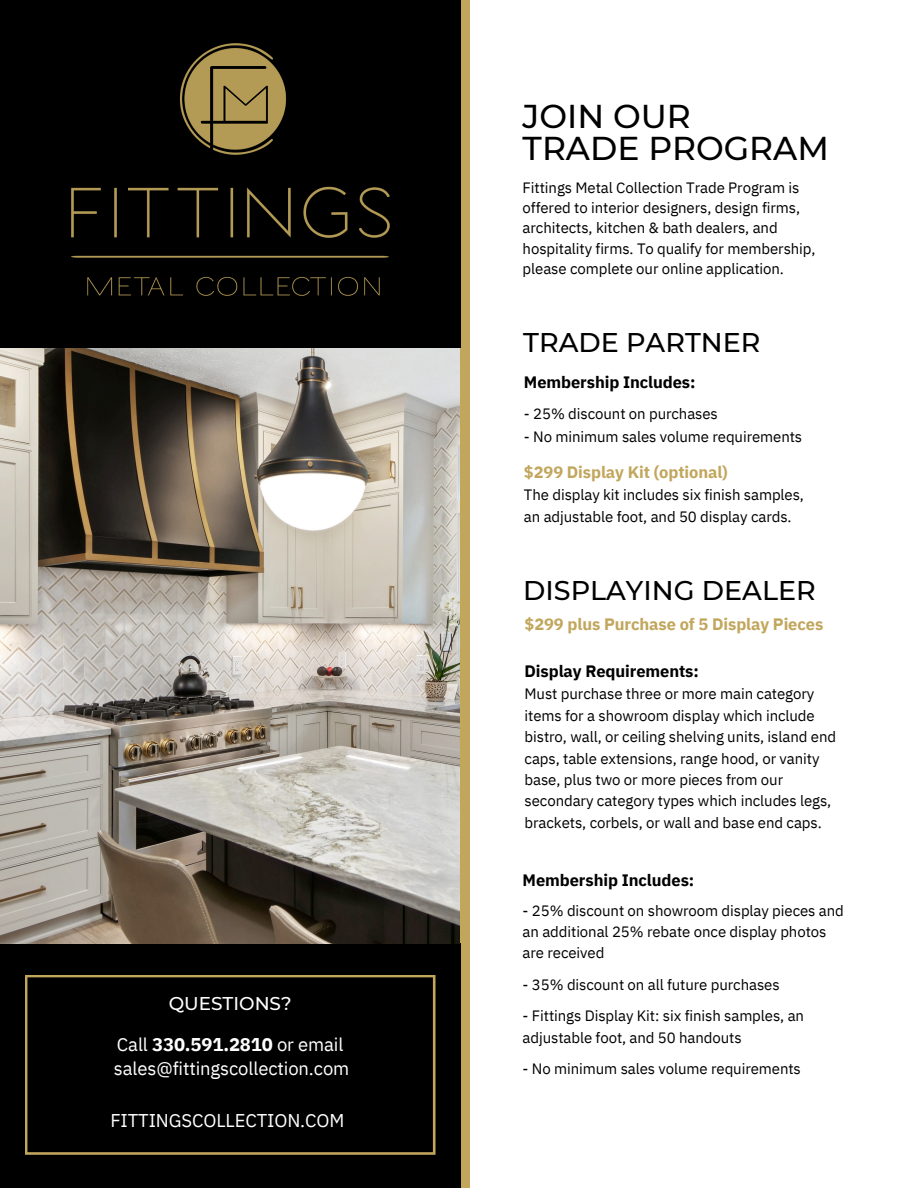
<style>
.page{position:relative;width:918px;height:1188px;background:#fff}
.page>*{position:absolute;margin:0;border:0;box-sizing:border-box;transform-origin:0 0}
.t1{font:500 33px/32.2px "Montserrat";color:#000}
.t2{font:500 27px "Montserrat";color:#000}
.t3{font:18.45px/24.8px "IBM Plex Sans";letter-spacing:-.005em;color:#fff}
.t4{font:500 18.45px "Montserrat";color:#fff}
.t5{font:700 16.5px "IBM Plex Sans";letter-spacing:-.005em;color:#000}
.t6{font:700 16.5px "IBM Plex Sans";letter-spacing:-.005em;color:#c1a65c}
.t7{font:15px/21.3px "IBM Plex Sans";letter-spacing:-.005em;color:#000}
.s1{font-weight:700}
</style>
<div class="page">
<div style="left:429px;top:0;width:40px;height:1188px;background:#c1a65c"></div>
<div style="left:0;top:943px;width:460px;height:244px;background:#000"></div>
<img style="left:0;top:348px;width:459px;height:596px">
<div style="left:0;top:0;width:460px;height:348px;background:#000"></div>
<svg style="left:25px;top:975px;width:411px;height:180px"></svg>
<img style="left:39px;top:43px;width:382px;height:313px">
<h4 class="t4" style="left:169px;top:993px;width:124px">QUESTIONS?</h4>
<h3 class="t3" style="left:114px;top:1031px;width:237px">Call <span class="s1">330.591.2810</span> or email sales@fittingscollection.com</h3>
<p class="t3" style="left:110px;top:1108px;width:236px">FITTINGSCOLLECTION.COM</p>
<h1 class="t1" style="left:523px;top:100px;width:308px">JOIN OUR<br>TRADE PROGRAM</h1>
<p class="t7" style="left:523px;top:177px;width:294px;line-height:20.2px">Fittings Metal Collection Trade Program is offered to interior designers, design firms, architects, kitchen &amp; bath dealers, and hospitality firms. To qualify for membership, please complete our online application.</p>
<p class="t2" style="left:523px;top:326px;width:239px">TRADE PARTNER</p>
<h2 class="t5" style="left:524px;top:371px;width:173px">Membership Includes:</h2>
<h6 class="t7" style="left:524px;top:403px;width:195px">- 25% discount on purchases</h6>
<p class="t7" style="left:524px;top:426px;width:280px">- No minimum sales volume requirements</p>
<p class="t6" style="left:524px;top:461px;width:205px">$299 Display Kit (optional)</p>
<p class="t7" style="left:524px;top:484px;width:282px">The display kit includes six finish samples, an adjustable foot, and 50 display cards.</p>
<p class="t2" style="left:523px;top:574px;width:294px">DISPLAYING DEALER</p>
<p class="t6" style="left:525px;top:613px;width:300px">$299 plus Purchase of 5 Display Pieces</p>
<h2 class="t5" style="left:525px;top:660px;width:176px">Display Requirements:</h2>
<h6 class="t7" style="left:525px;top:683px;width:291px">Must purchase three or more main category</h6>
<p class="t7" style="left:525px;top:705px;width:313px">items for a showroom display which include bistro, wall, or ceiling shelving units, island end caps, table extensions, range hood, or vanity base, plus two or more pieces from our secondary category types which includes legs, brackets, corbels, or wall and base end caps.</p>
<p class="t5" style="left:523px;top:869px;width:173px">Membership Includes:</p>
<p class="t7" style="left:523px;top:899px;width:323px">- 25% discount on showroom display pieces and an additional 25% rebate once display photos are received</p>
<h6 class="t7" style="left:523px;top:974px;width:259px">- 35% discount on all future purchases</h6>
<p class="t7" style="left:523px;top:1005px;width:283px">- Fittings Display Kit: six finish samples, an</p>
<p class="t7" style="left:523px;top:1026px;width:221px">adjustable foot, and 50 handouts</p>
<p class="t7" style="left:523px;top:1058px;width:280px">- No minimum sales volume requirements</p>
</div>
